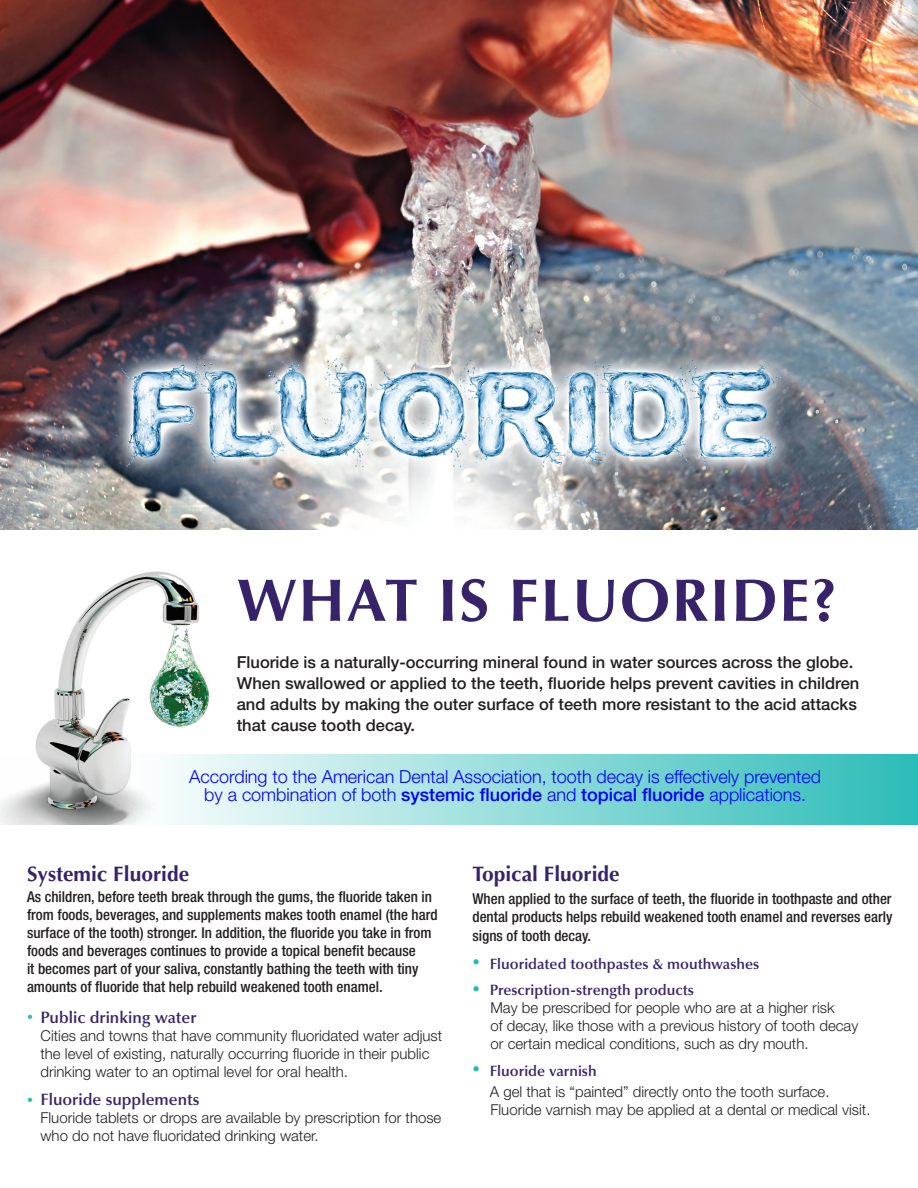
<style>
.page{position:relative;width:918px;height:1188px;background:#fff}
.page>*{position:absolute;margin:0;border:0;box-sizing:border-box;transform-origin:0 0}
.t1{font:700 60px "Optima LT Std";letter-spacing:.025em;color:#37236a}
.Laos_copy{font:700 21px "Optima LT Std";color:#37236a}
.Laos_copy-2{font:300 18px/18px "Helvetica Neue LT Std";letter-spacing:-.005em;color:#00f;text-align:center}
.t2{font:500 16.5px/21px "Helvetica Neue LT Std";color:#231f20}
.Laos_copy-3{font:600 16.5px "Optima LT Std";color:#37236a}
.Laos_copy-4{font:300 15px/18px "Helvetica Neue LT Std";color:#231f20}
.Laos_copy-5{font:500 condensed 15px/18px "Helvetica Neue LT Std";color:#231f20}
.Laos_copy-6{font:600 15px "Optima LT Std";color:#37236a}
.s1{font-weight:500}
.s2{font-family:"Sabon LT Std";font-weight:400;font-size:12px;color:#26bab5}
.s3{font-family:"Sabon LT Std";font-weight:400;color:#26bab5}
.s4{font-family:"Optima LT Std";font-weight:600;color:#37236a}
</style>
<div class="page">
<img style="left:0;top:0;width:918px;height:529px">
<img style="left:35px;top:571px;width:175px;height:183px">
<svg style="left:0;top:754px;width:918px;height:71px;background:#9bd9d7"></svg>
<p class="t1" style="left:237px;top:565px;width:602px">WHAT IS FLUORIDE?</p>
<p class="t2" style="left:237px;top:652px;width:624px">Fluoride is a naturally-occurring mineral found in water sources across the globe.<br>When swallowed or applied to the teeth, fluoride helps prevent cavities in children and adults by making the outer surface of teeth more resistant to the acid attacks that cause tooth decay.</p>
<p class="Laos_copy-2" style="left:189px;top:767px;width:633px">According to the American Dental Association, tooth decay is effectively prevented by a combination of both <span class="s1">systemic fluoride</span> and <span class="s1">topical fluoride</span> applications.</p>
<p class="Laos_copy" style="left:27px;top:862px;width:164px">Systemic Fluoride</p>
<p class="Laos_copy-5" style="left:27px;top:888px;width:412px">As children, before teeth break through the gums, the fluoride taken in from foods, beverages, and supplements makes tooth enamel (the hard surface of the tooth) stronger. In addition, the fluoride you take in from foods and beverages continues to provide a topical benefit because<br>it becomes part of your saliva, constantly bathing the teeth with tiny amounts of fluoride that help rebuild weakened tooth enamel.</p>
<p class="Laos_copy-3" style="left:27px;top:1008px;width:171px"><span class="s2">•</span> Public drinking water</p>
<p class="Laos_copy-4" style="left:40px;top:1026px;width:403px">Cities and towns that have community fluoridated water adjust the level of existing, naturally occurring fluoride in their public drinking water to an optimal level for oral health.</p>
<p class="Laos_copy-3" style="left:27px;top:1090px;width:174px"><span class="s2">•</span> Fluoride supplements</p>
<p class="Laos_copy-4" style="left:40px;top:1109px;width:402px">Fluoride tablets or drops are available by prescription for those who do not have fluoridated drinking water.</p>
<p class="Laos_copy" style="left:472px;top:862px;width:149px">Topical Fluoride</p>
<p class="Laos_copy-5" style="left:472px;top:889px;width:422px">When applied to the surface of teeth, the fluoride in toothpaste and other dental products helps rebuild weakened tooth enamel and reverses early</p>
<p class="Laos_copy-5" style="left:472px;top:927px;width:120px">signs of tooth decay.</p>
<p class="Laos_copy-6" style="left:472px;top:955px;width:288px"><span class="s3">•</span> Fluoridated toothpastes &amp; mouthwashes</p>
<p class="Laos_copy-4" style="left:490px;top:981px;width:369px;text-indent:-18px"><span class="s3">•</span> <span class="s4">Prescription-strength products<br></span>May be prescribed for people who are at a higher risk<br>of decay, like those with a previous history of tooth decay or certain medical conditions, such as dry mouth.</p>
<p class="Laos_copy-6" style="left:472px;top:1062px;width:126px"><span class="s3">•</span> Fluoride varnish</p>
<p class="Laos_copy-4" style="left:490px;top:1082px;width:382px">A gel that is “painted” directly onto the tooth surface.<br>Fluoride varnish may be applied at a dental or medical visit.</p>
</div>
